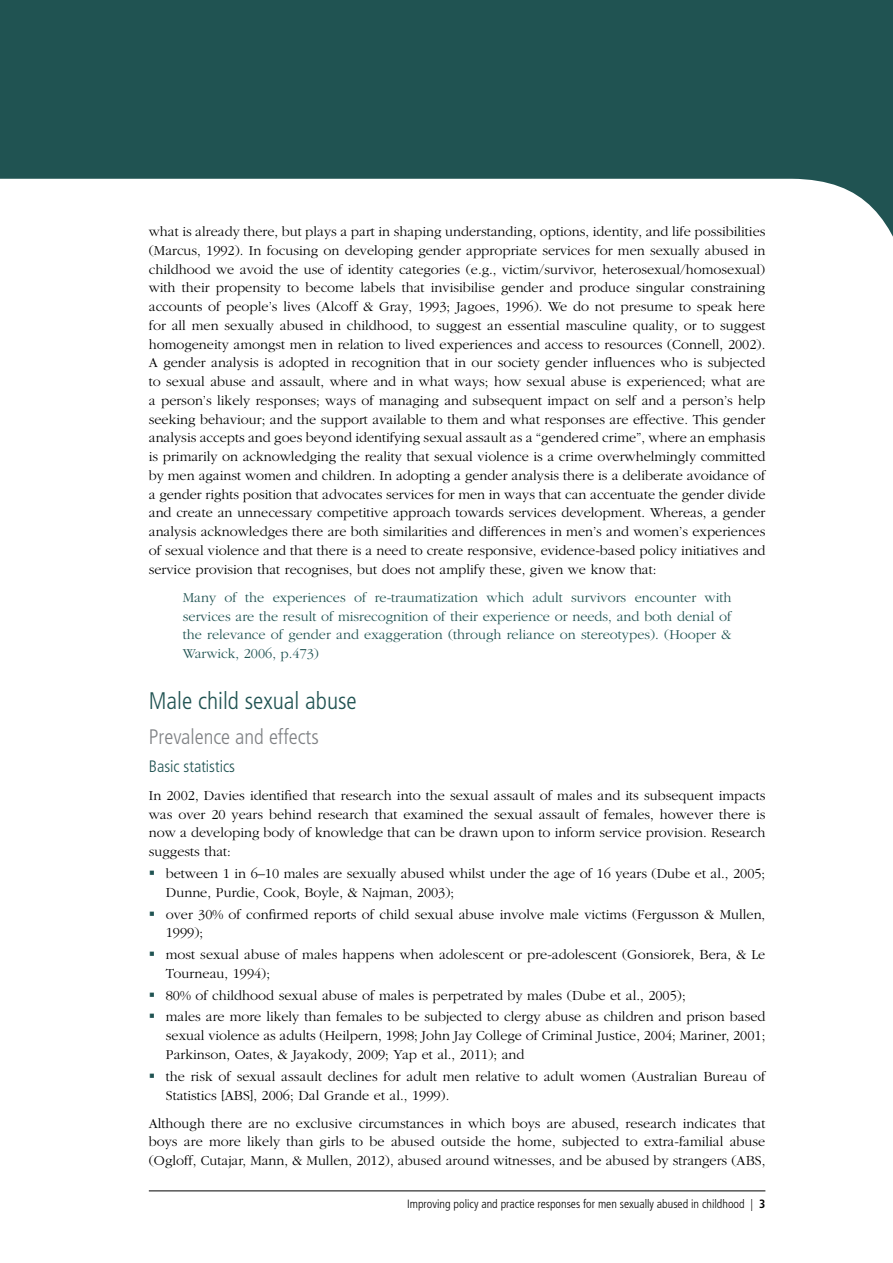
<style>
.page{position:relative;width:893px;height:1263px;background:#fff}
.page>*{position:absolute;margin:0;border:0;box-sizing:border-box;transform-origin:0 0}
.Heading_1{font:300 condensed 24px "Frutiger LT";color:#205352}
.Heading_2_after_1{font:300 condensed 21px "Frutiger LT";color:#808285}
.Heading_3_after_2{font:300 condensed 16.5px "Frutiger LT";color:#205352}
.Body_text{font:300 14.25px/18.8px "Garamond";color:#000;text-align:justify}
.t1{font:300 14.25px/18.8px "Garamond";color:#205352;text-align:justify}
.t2{font:300 condensed 12px "Frutiger LT";color:#000}
.s1{color:#205352}
.s2{font-weight:700}
</style>
<div class="page">
<hr style="left:149px;top:1190px;width:616px;height:1px;background:#000">
<svg style="left:0;top:0;width:893px;height:237px;fill:#205352"></svg>
<p class="Body_text" style="left:149px;top:222px;width:618px">what is already there, but plays a part in shaping understanding, options, identity, and life possibilities (Marcus, 1992). In focusing on developing gender appropriate services for men sexually abused in childhood we avoid the use of identity categories (e.g., victim/survivor, heterosexual/homosexual) with their propensity to become labels that invisibilise gender and produce singular constraining accounts of people’s lives (Alcoff &amp; Gray, 1993; Jagoes, 1996). We do not presume to speak here for all men sexually abused in childhood, to suggest an essential masculine quality, or to suggest homogeneity amongst men in relation to lived experiences and access to resources (Connell, 2002).<br>A gender analysis is adopted in recognition that in our society gender influences who is subjected to sexual abuse and assault, where and in what ways; how sexual abuse is experienced; what are a person’s likely responses; ways of managing and subsequent impact on self and a person’s help seeking behaviour; and the support available to them and what responses are effective. This gender analysis accepts and goes beyond identifying sexual assault as a “gendered crime”, where an emphasis is primarily on acknowledging the reality that sexual violence is a crime overwhelmingly committed by men against women and children. In adopting a gender analysis there is a deliberate avoidance of a gender rights position that advocates services for men in ways that can accentuate the gender divide and create an unnecessary competitive approach towards services development. Whereas, a gender analysis acknowledges there are both similarities and differences in men’s and women’s experiences of sexual violence and that there is a need to create responsive, evidence-based policy initiatives and service provision that recognises, but does not amplify these, given we know that:</p>
<p class="t1" style="left:183px;top:588px;width:550px">Many of the experiences of re-traumatization which adult survivors encounter with services are the result of misrecognition of their experience or needs, and both denial of the relevance of gender and exaggeration (through reliance on stereotypes). (Hooper &amp; Warwick, 2006, p.473)</p>
<h2 class="Heading_1" style="left:149px;top:687px;width:209px">Male child sexual abuse</h2>
<h3 class="Heading_2_after_1" style="left:149px;top:724px;width:171px">Prevalence and effects</h3>
<h4 class="Heading_3_after_2" style="left:149px;top:757px;width:88px">Basic statistics</h4>
<p class="Body_text" style="left:149px;top:786px;width:618px">In 2002, Davies identified that research into the sexual assault of males and its subsequent impacts was over 20 years behind research that examined the sexual assault of females, however there is now a developing body of knowledge that can be drawn upon to inform service provision. Research suggests that:</p>
<p class="Body_text" style="left:166px;top:864px;width:601px;text-indent:-17px"><span class="s1">▪</span> between 1 in 6–10 males are sexually abused whilst under the age of 16 years (Dube et al., 2005;<br>Dunne, Purdie, Cook, Boyle, &amp; Najman, 2003);</p>
<p class="Body_text" style="left:166px;top:905px;width:601px;text-indent:-17px"><span class="s1">▪</span> over 30% of confirmed reports of child sexual abuse involve male victims (Fergusson &amp; Mullen,<br>1999);</p>
<p class="Body_text" style="left:166px;top:945px;width:601px;text-indent:-17px"><span class="s1">▪</span> most sexual abuse of males happens when adolescent or pre-adolescent (Gonsiorek, Bera, &amp; Le<br>Tourneau, 1994);</p>
<p class="Body_text" style="left:149px;top:986px;width:538px"><span class="s1">▪</span> 80% of childhood sexual abuse of males is perpetrated by males (Dube et al., 2005);</p>
<p class="Body_text" style="left:166px;top:1008px;width:601px;text-indent:-17px"><span class="s1">▪</span> males are more likely than females to be subjected to clergy abuse as children and prison based sexual violence as adults (Heilpern, 1998; John Jay College of Criminal Justice, 2004; Mariner, 2001; Parkinson, Oates, &amp; Jayakody, 2009; Yap et al., 2011); and</p>
<p class="Body_text" style="left:166px;top:1067px;width:601px;text-indent:-17px"><span class="s1">▪</span> the risk of sexual assault declines for adult men relative to adult women (Australian Bureau of<br>Statistics [ABS], 2006; Dal Grande et al., 1999).</p>
<p class="Body_text" style="left:149px;top:1114px;width:618px">Although there are no exclusive circumstances in which boys are abused, research indicates that boys are more likely than girls to be abused outside the home, subjected to extra-familial abuse (Ogloff, Cutajar, Mann, &amp; Mullen, 2012), abused around witnesses, and be abused by strangers (ABS,</p>
<p class="t2" style="left:407px;top:1197px;width:360px">Improving policy and practice responses for men sexually abused in childhood | <span class="s2">3</span></p>
</div>
